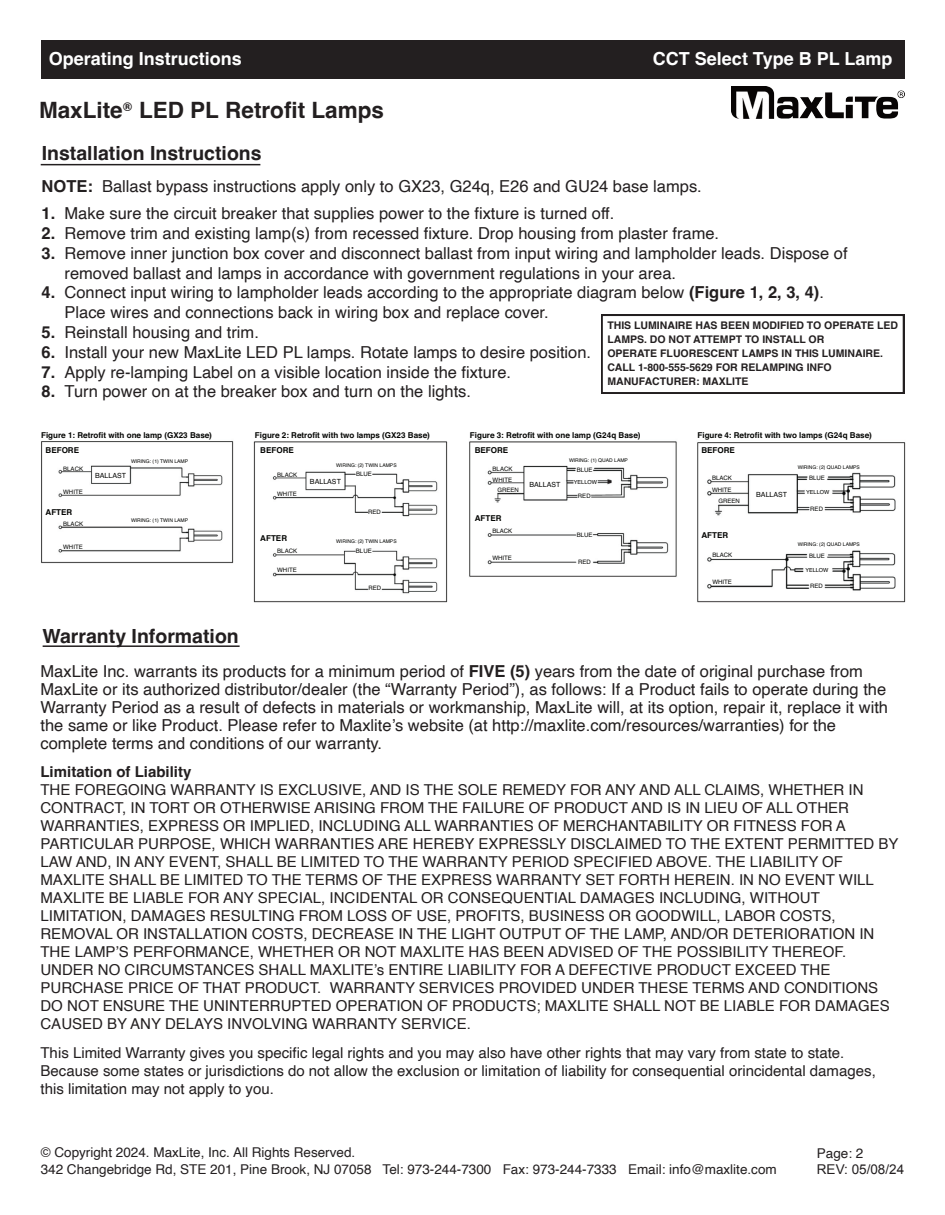
<style>
.page{position:relative;width:945px;height:1215px;background:#fff}
.page>*{position:absolute;margin:0;border:0;box-sizing:border-box;transform-origin:0 0}
.t1{font:700 22.5px "Helvetica";color:#231f20}
.t2{font:700 19.5px "Helvetica";color:#231f20}
.t3{font:700 18px "Helvetica";color:#fff}
.t4{font:16.5px/18px "Helvetica";color:#231f20}
.t5{font:15px/18px "Helvetica";color:#231f20}
.t6{font:700 15px "Helvetica";color:#231f20}
.t7{font:13.5px "Helvetica";color:#231f20}
.t8{font:13.5px "Arial";color:#231f20}
.t9{font:700 12px "Helvetica";color:#231f20}
.t10{font:700 10.5px/14.1px "Helvetica";color:#231f20}
.t11{font:700 8.1px "Helvetica";color:#040503}
.t12{font:7.05px "Helvetica";color:#040503}
.t13{font:6px "Helvetica";color:#040503}
.t14{font:5.55px "Helvetica";color:#040503}
.t15{font:5.1px "Helvetica";color:#040503}
.s1{font-weight:700}
</style>
<div class="page">
<hr style="left:41px;top:164px;width:219px;height:1px;background:#231f20">
<hr style="left:43px;top:645px;width:197px;height:2px;background:#231f20">
<svg style="left:601px;top:315px;width:303px;height:79px"></svg>
<img style="left:41px;top:441px;width:192px;height:123px">
<img style="left:254px;top:441px;width:193px;height:161px">
<img style="left:469px;top:441px;width:208px;height:136px">
<img style="left:697px;top:442px;width:208px;height:161px">
<div style="left:41px;top:40px;width:864px;height:39px;background:#231f20"></div>
<img style="left:732px;top:87px;width:173px;height:31px">
<p class="t3" style="left:49px;top:51px;width:195px">Operating Instructions</p>
<p class="t3" style="left:653px;top:51px;width:241px">CCT Select Type B PL Lamp</p>
<p class="t1" style="left:39px;top:101px;width:347px">MaxLite LED PL Retrofit Lamps</p>
<p class="t9" style="left:123px;top:102px;width:10px">®</p>
<p class="t2" style="left:42px;top:145px;width:221px">Installation Instructions</p>
<p class="t4" style="left:42px;top:178px;width:662px"><span class="s1">NOTE:</span> Ballast bypass instructions apply only to GX23, G24q, E26 and GU24 base lamps.</p>
<p class="t4" style="left:42px;top:206px;width:574px"><span class="s1">1.</span> Make sure the circuit breaker that supplies power to the fixture is turned off.</p>
<p class="t4" style="left:42px;top:226px;width:679px"><span class="s1">2.</span> Remove trim and existing lamp(s) from recessed fixture. Drop housing from plaster frame.</p>
<p class="t4" style="left:42px;top:245px;width:808px"><span class="s1">3.</span> Remove inner junction box cover and disconnect ballast from input wiring and lampholder leads. Dispose of</p>
<p class="t4" style="left:65px;top:265px;width:613px">removed ballast and lamps in accordance with government regulations in your area.</p>
<p class="t4" style="left:42px;top:285px;width:784px"><span class="s1">4.</span> Connect input wiring to lampholder leads according to the appropriate diagram below <span class="s1">(Figure 1, 2, 3, 4)</span>.</p>
<p class="t4" style="left:65px;top:305px;width:486px">Place wires and connections back in wiring box and replace cover.</p>
<p class="t4" style="left:42px;top:325px;width:219px"><span class="s1">5.</span> Reinstall housing and trim.</p>
<p class="t4" style="left:42px;top:344px;width:551px"><span class="s1">6.</span> Install your new MaxLite LED PL lamps. Rotate lamps to desire position.</p>
<p class="t4" style="left:42px;top:364px;width:471px"><span class="s1">7.</span> Apply re-lamping Label on a visible location inside the fixture.</p>
<p class="t4" style="left:42px;top:384px;width:431px"><span class="s1">8.</span> Turn power on at the breaker box and turn on the lights.</p>
<p class="t10" style="left:607px;top:319px;width:292px">THIS LUMINAIRE HAS BEEN MODIFIED TO OPERATE LED<br>LAMPS. DO NOT ATTEMPT TO INSTALL OR</p>
<p class="t10" style="left:607px;top:347px;width:277px">OPERATE FLUORESCENT LAMPS IN THIS LUMINAIRE.</p>
<p class="t10" style="left:607px;top:361px;width:226px">CALL 1-800-555-5629 FOR RELAMPING INFO</p>
<p class="t10" style="left:607px;top:375px;width:143px">MANUFACTURER: MAXLITE</p>
<p class="t11" style="left:41px;top:432px;width:172px">Figure 1: Retrofit with one lamp (GX23 Base)</p>
<p class="t11" style="left:255px;top:432px;width:176px">Figure 2: Retrofit with two lamps (GX23 Base)</p>
<p class="t11" style="left:470px;top:432px;width:172px">Figure 3: Retrofit with one lamp (G24q Base)</p>
<p class="t11" style="left:697px;top:432px;width:176px">Figure 4: Retrofit with two lamps (G24q Base)</p>
<p class="t11" style="left:46px;top:447px;width:35px">BEFORE</p>
<p class="t11" style="left:260px;top:447px;width:35px">BEFORE</p>
<p class="t11" style="left:475px;top:447px;width:35px">BEFORE</p>
<p class="t11" style="left:701px;top:447px;width:35px">BEFORE</p>
<p class="t13" style="left:63px;top:466px;width:21px">BLACK</p>
<p class="t13" style="left:63px;top:490px;width:21px">WHITE</p>
<p class="t13" style="left:63px;top:521px;width:21px">BLACK</p>
<p class="t13" style="left:63px;top:545px;width:21px">WHITE</p>
<p class="t11" style="left:46px;top:510px;width:28px">AFTER</p>
<p class="t15" style="left:131px;top:459px;width:59px">WIRING: (1) TWIN LAMP</p>
<p class="t12" style="left:95px;top:473px;width:33px">BALLAST</p>
<p class="t15" style="left:131px;top:519px;width:59px">WIRING: (1) TWIN LAMP</p>
<p class="t15" style="left:336px;top:463px;width:62px">WIRING: (2) TWIN LAMPS</p>
<p class="t13" style="left:277px;top:472px;width:21px">BLACK</p>
<p class="t13" style="left:277px;top:492px;width:21px">WHITE</p>
<p class="t12" style="left:310px;top:479px;width:33px">BALLAST</p>
<p class="t13" style="left:356px;top:472px;width:17px">BLUE</p>
<p class="t13" style="left:368px;top:510px;width:14px">RED</p>
<p class="t11" style="left:260px;top:535px;width:28px">AFTER</p>
<p class="t15" style="left:336px;top:540px;width:62px">WIRING: (2) TWIN LAMPS</p>
<p class="t13" style="left:277px;top:549px;width:21px">BLACK</p>
<p class="t13" style="left:277px;top:568px;width:21px">WHITE</p>
<p class="t13" style="left:356px;top:549px;width:17px">BLUE</p>
<p class="t13" style="left:368px;top:586px;width:14px">RED</p>
<p class="t13" style="left:493px;top:467px;width:21px">BLACK</p>
<p class="t13" style="left:493px;top:477px;width:21px">WHITE</p>
<p class="t13" style="left:497px;top:487px;width:23px">GREEN</p>
<p class="t11" style="left:475px;top:515px;width:28px">AFTER</p>
<p class="t13" style="left:492px;top:529px;width:21px">BLACK</p>
<p class="t13" style="left:492px;top:555px;width:21px">WHITE</p>
<p class="t12" style="left:530px;top:482px;width:33px">BALLAST</p>
<p class="t15" style="left:569px;top:459px;width:60px">WIRING: (1) QUAD LAMP</p>
<p class="t13" style="left:577px;top:467px;width:17px">BLUE</p>
<p class="t14" style="left:574px;top:480px;width:25px">YELLOW</p>
<p class="t13" style="left:578px;top:494px;width:14px">RED</p>
<p class="t13" style="left:577px;top:532px;width:17px">BLUE</p>
<p class="t13" style="left:578px;top:560px;width:14px">RED</p>
<p class="t13" style="left:712px;top:476px;width:21px">BLACK</p>
<p class="t13" style="left:712px;top:487px;width:21px">WHITE</p>
<p class="t13" style="left:718px;top:499px;width:23px">GREEN</p>
<p class="t11" style="left:701px;top:532px;width:28px">AFTER</p>
<p class="t13" style="left:712px;top:553px;width:21px">BLACK</p>
<p class="t13" style="left:712px;top:580px;width:21px">WHITE</p>
<p class="t12" style="left:756px;top:492px;width:33px">BALLAST</p>
<p class="t15" style="left:798px;top:465px;width:64px">WIRING: (2) QUAD LAMPS</p>
<p class="t13" style="left:809px;top:476px;width:17px">BLUE</p>
<p class="t14" style="left:806px;top:490px;width:25px">YELLOW</p>
<p class="t13" style="left:810px;top:506px;width:14px">RED</p>
<p class="t15" style="left:798px;top:543px;width:64px">WIRING: (2) QUAD LAMPS</p>
<p class="t13" style="left:809px;top:553px;width:17px">BLUE</p>
<p class="t14" style="left:805px;top:568px;width:25px">YELLOW</p>
<p class="t13" style="left:810px;top:584px;width:14px">RED</p>
<p class="t2" style="left:42px;top:628px;width:198px">Warranty Information</p>
<p class="t4" style="left:40px;top:664px;width:849px">MaxLite Inc. warrants its products for a minimum period of <span class="s1">FIVE (5)</span> years from the date of original purchase from MaxLite or its authorized distributor/dealer (the “Warranty Period”), as follows: If a Product fails to operate during the Warranty Period as a result of defects in materials or workmanship, MaxLite will, at its option, repair it, replace it with the same or like Product. Please refer to Maxlite’s website (at http://maxlite.com/resources/warranties) for the</p>
<p class="t4" style="left:40px;top:736px;width:343px">complete terms and conditions of our warranty.</p>
<p class="t6" style="left:40px;top:766px;width:152px">Limitation of Liability</p>
<p class="t5" style="left:40px;top:782px;width:825px">THE FOREGOING WARRANTY IS EXCLUSIVE, AND IS THE SOLE REMEDY FOR ANY AND ALL CLAIMS, WHETHER IN<br>CONTRACT, IN TORT OR OTHERWISE ARISING FROM THE FAILURE OF PRODUCT AND IS IN LIEU OF ALL OTHER</p>
<p class="t5" style="left:40px;top:818px;width:807px">WARRANTIES, EXPRESS OR IMPLIED, INCLUDING ALL WARRANTIES OF MERCHANTABILITY OR FITNESS FOR A</p>
<p class="t5" style="left:40px;top:836px;width:860px">PARTICULAR PURPOSE, WHICH WARRANTIES ARE HEREBY EXPRESSLY DISCLAIMED TO THE EXTENT PERMITTED BY LAW AND, IN ANY EVENT, SHALL BE LIMITED TO THE WARRANTY PERIOD SPECIFIED ABOVE. THE LIABILITY OF MAXLITE SHALL BE LIMITED TO THE TERMS OF THE EXPRESS WARRANTY SET FORTH HEREIN. IN NO EVENT WILL MAXLITE BE LIABLE FOR ANY SPECIAL, INCIDENTAL OR CONSEQUENTIAL DAMAGES INCLUDING, WITHOUT</p>
<p class="t5" style="left:40px;top:908px;width:797px">LIMITATION, DAMAGES RESULTING FROM LOSS OF USE, PROFITS, BUSINESS OR GOODWILL, LABOR COSTS,</p>
<p class="t5" style="left:40px;top:926px;width:835px">REMOVAL OR INSTALLATION COSTS, DECREASE IN THE LIGHT OUTPUT OF THE LAMP, AND/OR DETERIORATION IN<br>THE LAMP’S PERFORMANCE, WHETHER OR NOT MAXLITE HAS BEEN ADVISED OF THE POSSIBILITY THEREOF.<br>UNDER NO CIRCUMSTANCES SHALL MAXLITE’s ENTIRE LIABILITY FOR A DEFECTIVE PRODUCT EXCEED THE</p>
<p class="t5" style="left:40px;top:980px;width:851px">PURCHASE PRICE OF THAT PRODUCT. WARRANTY SERVICES PROVIDED UNDER THESE TERMS AND CONDITIONS<br>DO NOT ENSURE THE UNINTERRUPTED OPERATION OF PRODUCTS; MAXLITE SHALL NOT BE LIABLE FOR DAMAGES<br>CAUSED BY ANY DELAYS INVOLVING WARRANTY SERVICE.</p>
<p class="t5" style="left:40px;top:1045px;width:805px">This Limited Warranty gives you specific legal rights and you may also have other rights that may vary from state to state.</p>
<p class="t5" style="left:40px;top:1063px;width:837px">Because some states or jurisdictions do not allow the exclusion or limitation of liability for consequential orincidental damages,</p>
<p class="t5" style="left:40px;top:1081px;width:235px">this limitation may not apply to you.</p>
<p class="t7" style="left:41px;top:1147px;width:316px">© Copyright 2024. MaxLite, Inc. All Rights Reserved.</p>
<p class="t7" style="left:41px;top:1163px;width:738px">342 Changebridge Rd, STE 201, Pine Brook, NJ 07058 Tel: 973-244-7300 Fax: 973-244-7333 Email: info@maxlite.com</p>
<p class="t7" style="left:817px;top:1148px;width:48px">Page: 2</p>
<p class="t8" style="left:817px;top:1162px;width:89px">REV: 05/08/24</p>
</div>
